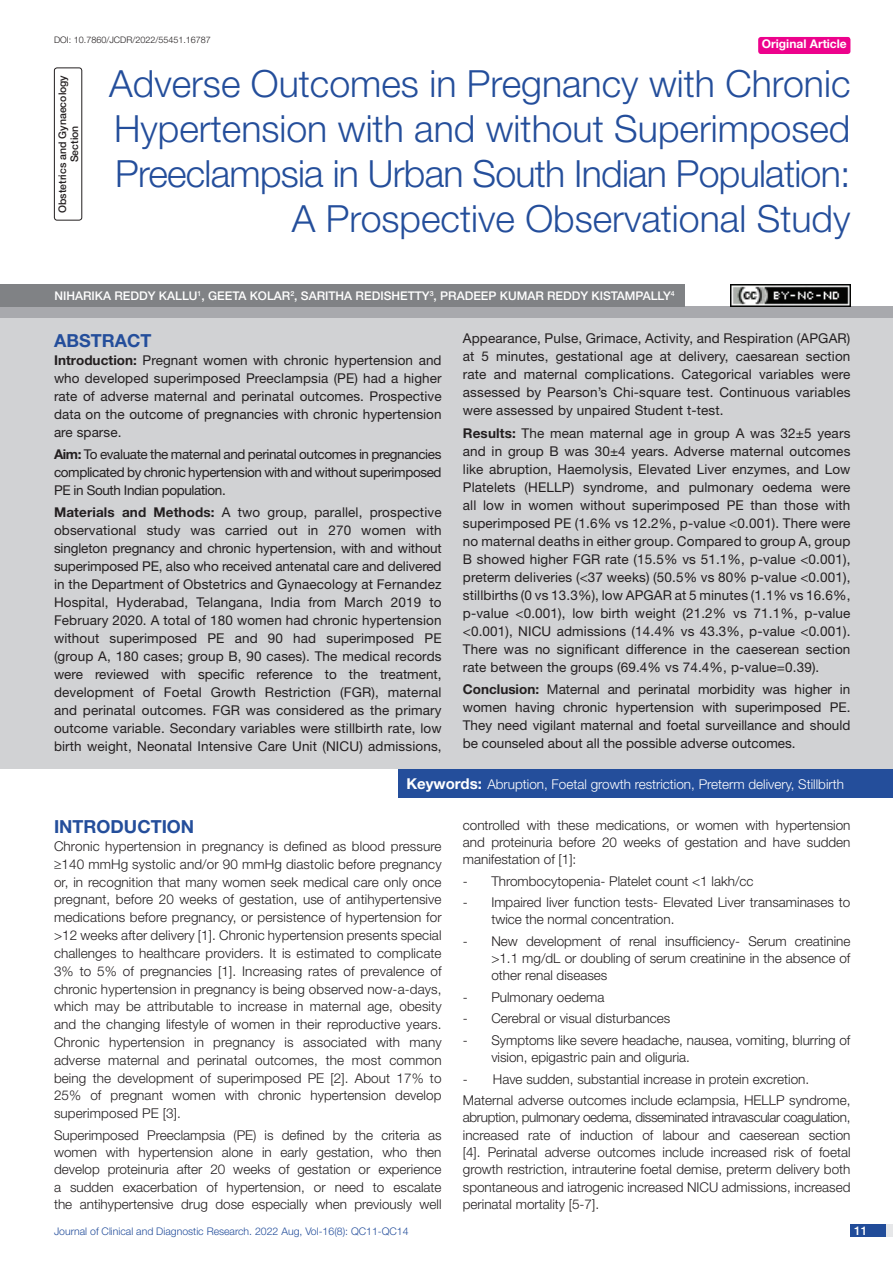
<style>
.page{position:relative;width:893px;height:1263px;background:#fff}
.page>*{position:absolute;margin:0;border:0;box-sizing:border-box;transform-origin:0 0}
.t1{font:300 37.5px/45px "Helvetica Neue";color:#244e9b;text-align:right}
.Heading{font:700 18px "Helvetica Neue";color:#244e9b}
.Abstract_head{font:700 18px "Helvetica Neue";color:#244e9b}
.Abstract_Text{font:13.5px/18px "Helvetica Neue";letter-spacing:.005em;color:#231f20;text-align:justify}
.Body_text{font:300 13.5px/17.9px "Helvetica Neue";color:#231f20;text-align:justify}
.Bullet_list{font:300 13.5px/17.2px "Helvetica Neue";color:#231f20}
.Key_words{font:300 13.5px "Helvetica Neue";color:#fff}
.Author{font:500 12px "Helvetica Neue";color:#fff}
.t2{font:700 12px "Helvetica Neue";color:#fff}
.t3{font:300 10.5px "Helvetica Neue";color:#244e9b}
.section{font:500 10.5px/12px "Helvetica Neue";color:#231f20;text-align:center}
.DOI{font:300 9px "Helvetica Neue";color:#231f20}
.s1{font-weight:700}
.s2{font-weight:700;font-size:15px}
</style>
<div class="page">
<div style="left:850px;top:1224px;width:43px;height:13px;background:#e6e7e9"></div>
<div style="left:850px;top:1224px;width:35px;height:13px;background:#214c99"></div>
<div style="left:758px;top:37px;width:92px;height:17px;background:#ed028c;border-radius:3px"></div>
<div style="left:54px;top:68px;width:28px;height:153px;border:1px solid #231f20;border-radius:3px"></div>
<div style="left:0;top:307px;width:893px;height:12px;background:#a8a9ad"></div>
<div style="left:0;top:284px;width:684px;height:23px;background:#808285"></div>
<div style="left:0;top:319px;width:893px;height:450px;background:#d1d2d4"></div>
<div style="left:398px;top:769px;width:495px;height:28px;background:#244e9b"></div>
<img style="left:730px;top:284px;width:120px;height:23px">
<p class="DOI" style="left:54px;top:35px;width:158px">DOI: 10.7860/JCDR/2022/55451.16787</p>
<p class="t2" style="left:762px;top:37px;width:87px">Original Article</p>
<p class="section" style="left:56px;top:213px;width:139px;rotate:-90deg">OBSTETRICS AND GYNAECOLOGY<br>SECTION</p>
<p class="t1" style="left:109px;top:60px;width:743px">Adverse Outcomes in Pregnancy with Chronic Hypertension with and without Superimposed Preeclampsia in Urban South Indian Population:<br>A Prospective Observational Study</p>
<p class="Author" style="left:54px;top:288px;width:622px">NIHARIKA REDDY KALLU<sup>1</sup>, GEETA KOLAR<sup>2</sup>, SARITHA REDISHETTY<sup>3</sup>, PRADEEP KUMAR REDDY KISTAMPALLY<sup>4</sup></p>
<p class="Abstract_head" style="left:54px;top:329px;width:99px">ABSTRACT</p>
<p class="Abstract_Text" style="left:54px;top:351px;width:389px"><span class="s1">Introduction:</span> Pregnant women with chronic hypertension and who developed superimposed Preeclampsia (PE) had a higher rate of adverse maternal and perinatal outcomes. Prospective data on the outcome of pregnancies with chronic hypertension are sparse.</p>
<p class="Abstract_Text" style="left:54px;top:445px;width:389px"><span class="s1">Aim:</span> To evaluate the maternal and perinatal outcomes in pregnancies complicated by chronic hypertension with and without superimposed PE in South Indian population.</p>
<p class="Abstract_Text" style="left:54px;top:503px;width:389px"><span class="s1">Materials and Methods:</span> A two group, parallel, prospective observational study was carried out in 270 women with singleton pregnancy and chronic hypertension, with and without superimposed PE, also who received antenatal care and delivered in the Department of Obstetrics and Gynaecology at Fernandez Hospital, Hyderabad, Telangana, India from March 2019 to February 2020. A total of 180 women had chronic hypertension without superimposed PE and 90 had superimposed PE (group A, 180 cases; group B, 90 cases). The medical records were reviewed with specific reference to the treatment, development of Foetal Growth Restriction (FGR), maternal and perinatal outcomes. FGR was considered as the primary outcome variable. Secondary variables were stillbirth rate, low birth weight, Neonatal Intensive Care Unit (NICU) admissions,</p>
<p class="Abstract_Text" style="left:463px;top:329px;width:389px">Appearance, Pulse, Grimace, Activity, and Respiration (APGAR) at 5 minutes, gestational age at delivery, caesarean section rate and maternal complications. Categorical variables were assessed by Pearson’s Chi-square test. Continuous variables were assessed by unpaired Student t-test.</p>
<p class="Abstract_Text" style="left:463px;top:424px;width:389px"><span class="s1">Results:</span> The mean maternal age in group A was 32±5 years and in group B was 30±4 years. Adverse maternal outcomes like abruption, Haemolysis, Elevated Liver enzymes, and Low Platelets (HELLP) syndrome, and pulmonary oedema were all low in women without superimposed PE than those with superimposed PE (1.6% vs 12.2%, p-value &lt;0.001). There were no maternal deaths in either group. Compared to group A, group B showed higher FGR rate (15.5% vs 51.1%, p-value &lt;0.001), preterm deliveries (&lt;37 weeks) (50.5% vs 80% p-value &lt;0.001), stillbirths (0 vs 13.3%), low APGAR at 5 minutes (1.1% vs 16.6%, p-value &lt;0.001), low birth weight (21.2% vs 71.1%, p-value &lt;0.001), NICU admissions (14.4% vs 43.3%, p-value &lt;0.001).<br>There was no significant difference in the caeserean section rate between the groups (69.4% vs 74.4%, p-value=0.39).</p>
<p class="Abstract_Text" style="left:463px;top:680px;width:389px"><span class="s1">Conclusion:</span> Maternal and perinatal morbidity was higher in women having chronic hypertension with superimposed PE.<br>They need vigilant maternal and foetal surveillance and should be counseled about all the possible adverse outcomes.</p>
<p class="Key_words" style="left:406px;top:776px;width:439px"><span class="s2">Keywords:</span> Abruption, Foetal growth restriction, Preterm delivery, Stillbirth</p>
<p class="Heading" style="left:54px;top:815px;width:142px">INTRODUCTION</p>
<p class="Body_text" style="left:54px;top:837px;width:389px">Chronic hypertension in pregnancy is defined as blood pressure ≥140 mmHg systolic and/or 90 mmHg diastolic before pregnancy or, in recognition that many women seek medical care only once pregnant, before 20 weeks of gestation, use of antihypertensive medications before pregnancy, or persistence of hypertension for &gt;12 weeks after delivery [1]. Chronic hypertension presents special challenges to healthcare providers. It is estimated to complicate 3% to 5% of pregnancies [1]. Increasing rates of prevalence of chronic hypertension in pregnancy is being observed now-a-days, which may be attributable to increase in maternal age, obesity and the changing lifestyle of women in their reproductive years.<br>Chronic hypertension in pregnancy is associated with many adverse maternal and perinatal outcomes, the most common being the development of superimposed PE [2]. About 17% to 25% of pregnant women with chronic hypertension develop superimposed PE [3].</p>
<p class="Body_text" style="left:54px;top:1126px;width:389px;line-height:17.2px">Superimposed Preeclampsia (PE) is defined by the criteria as women with hypertension alone in early gestation, who then develop proteinuria after 20 weeks of gestation or experience a sudden exacerbation of hypertension, or need to escalate the antihypertensive drug dose especially when previously well</p>
<p class="Body_text" style="left:463px;top:816px;width:389px;line-height:17.2px">controlled with these medications, or women with hypertension and proteinuria before 20 weeks of gestation and have sudden manifestation of [1]:</p>
<p class="Bullet_list" style="left:463px;top:872px;width:292px">- Thrombocytopenia- Platelet count &lt;1 lakh/cc</p>
<p class="Bullet_list" style="left:491px;top:893px;width:361px;text-indent:-28px">- Impaired liver function tests- Elevated Liver transaminases to twice the normal concentration.</p>
<p class="Bullet_list" style="left:491px;top:932px;width:361px;text-align:justify;text-indent:-28px">- New development of renal insufficiency- Serum creatinine &gt;1.1 mg/dL or doubling of serum creatinine in the absence of other renal diseases</p>
<p class="Bullet_list" style="left:463px;top:988px;width:143px">- Pulmonary oedema</p>
<p class="Bullet_list" style="left:463px;top:1010px;width:209px">- Cerebral or visual disturbances</p>
<p class="Bullet_list" style="left:491px;top:1031px;width:361px;text-indent:-28px">- Symptoms like severe headache, nausea, vomiting, blurring of vision, epigastric pain and oliguria.</p>
<p class="Body_text" style="left:463px;top:1070px;width:348px">- Have sudden, substantial increase in protein excretion.</p>
<p class="Body_text" style="left:463px;top:1091px;width:389px;line-height:17.2px">Maternal adverse outcomes include eclampsia, HELLP syndrome, abruption, pulmonary oedema, disseminated intravascular coagulation, increased rate of induction of labour and caeserean section [4]. Perinatal adverse outcomes include increased risk of foetal growth restriction, intrauterine foetal demise, preterm delivery both spontaneous and iatrogenic increased NICU admissions, increased perinatal mortality [5-7].</p>
<p class="t3" style="left:54px;top:1225px;width:356px">Journal of Clinical and Diagnostic Research. 2022 Aug, Vol-16(8): QC11-QC14</p>
<p class="Author" style="left:854px;top:1223px;width:15px">11</p>
</div>
